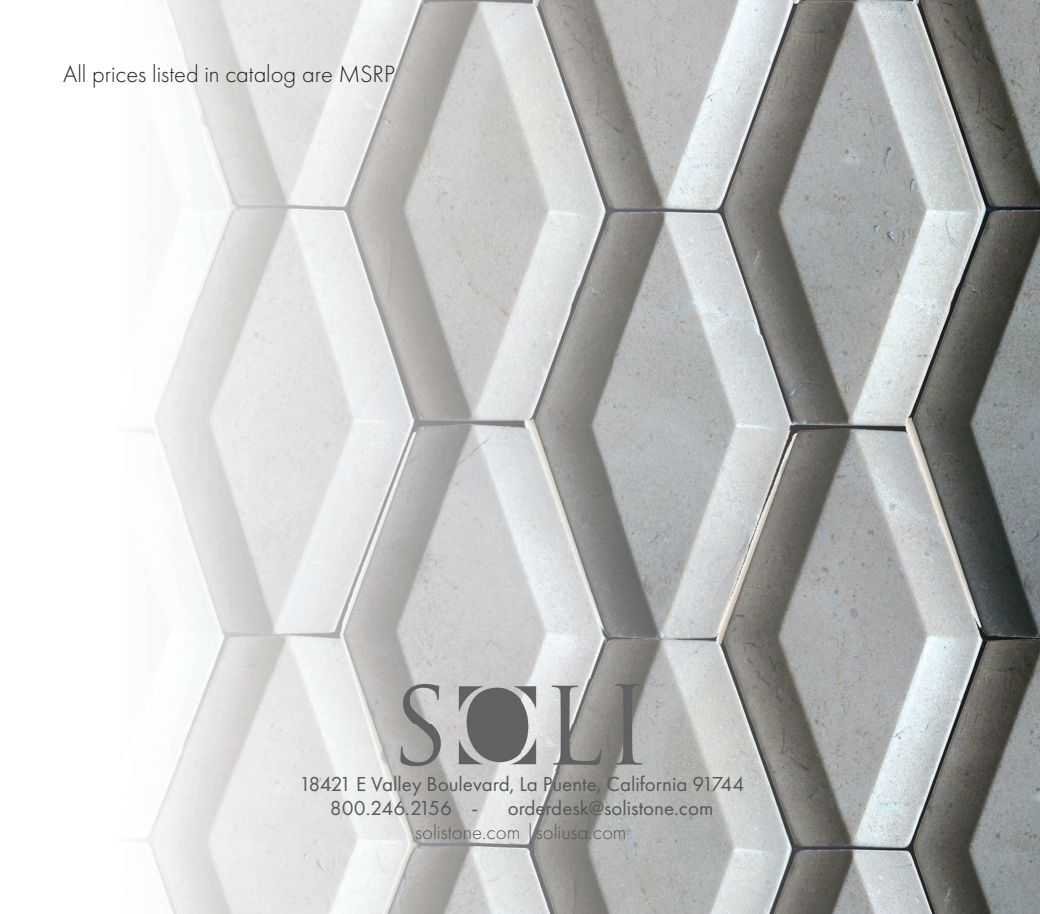
<style>
.page{position:relative;width:1040px;height:914px;background:#fff}
.page>*{position:absolute;margin:0;border:0;box-sizing:border-box;transform-origin:0 0}
.t1{font:300 24.5px "Futura PT";color:#231f20}
.t2{font:21px/24.5px "Futura PT";color:#57585a}
.t3{font:300 21px "Futura PT";color:#57585a}
</style>
<div class="page">
<img style="left:133px;top:0;width:907px;height:914px">
<img style="left:400px;top:679px;width:243px;height:91px">
<p class="t1" style="left:63px;top:60px;width:333px">All prices listed in catalog are MSRP</p>
<p class="t2" style="left:330px;top:771px;width:416px;text-indent:-31px">18421 E Valley Boulevard, La Puente, California 91744<br>800.246.2156 -</p>
<p class="t2" style="left:507px;top:795px;width:207px">orderdesk@solistone.com</p>
<p class="t3" style="left:415px;top:820px;width:213px">solistone.com |soliusa.com</p>
</div>
